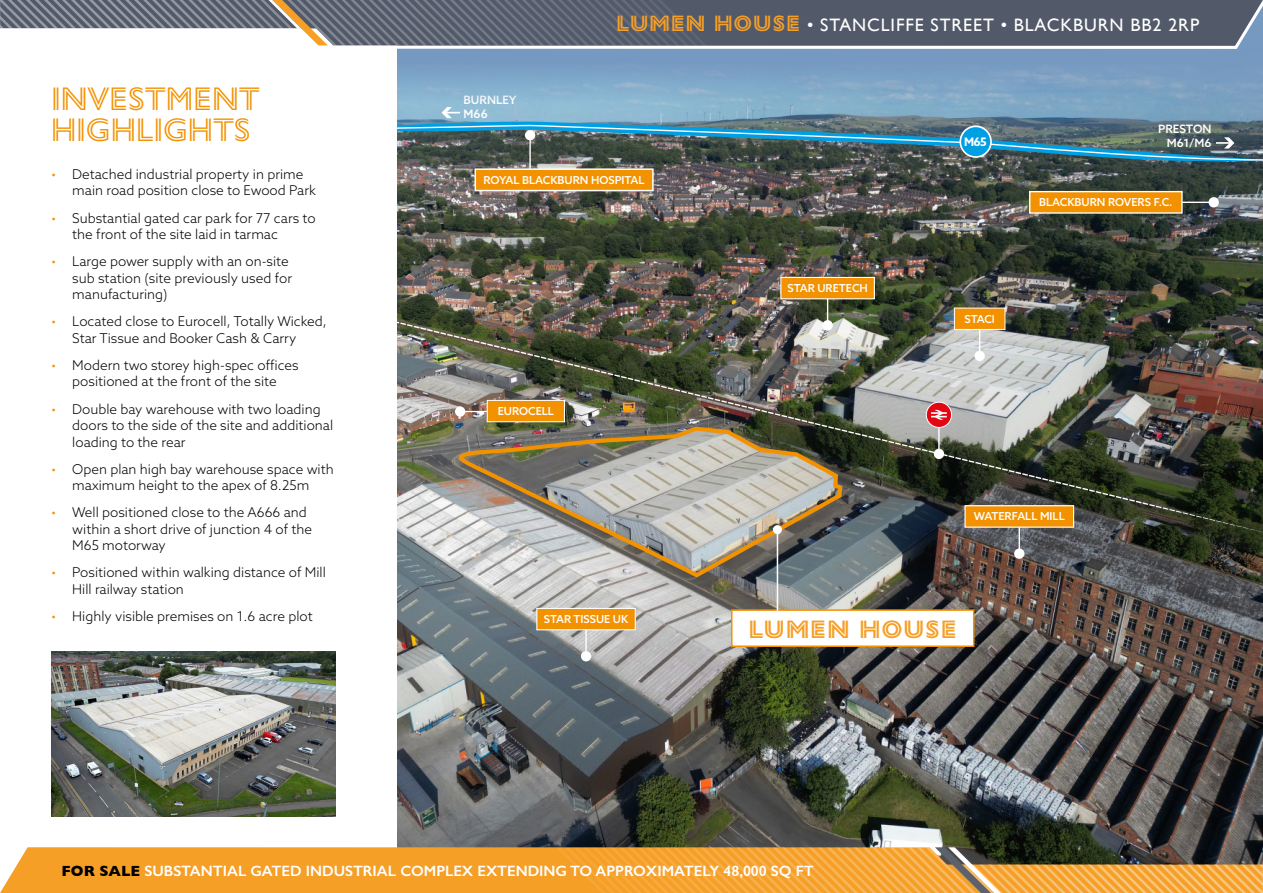
<style>
.page{position:relative;width:1263px;height:893px;background:#fff}
.page>*{position:absolute;margin:0;border:0;box-sizing:border-box;transform-origin:0 0}
.t1{font:33px/31.5px "Gill Sans Nova Inline";color:#f39200}
.t2{font:700 25.5px "Gill Sans Nova Inline";letter-spacing:.05em;color:#f69f27}
.t3{font:18px "Gill Sans";letter-spacing:.05em;color:#fff}
.t4{font:600 15px "Gill Sans";color:#fff}
.t5{font:300 13.5px/16.5px "Azo Sans";color:#000}
.t6{font:700 11.7px "Azo Sans";color:#fff}
.t7{font:500 11.55px/13.8px "Azo Sans";color:#fff;text-align:right}
.t8{font:500 10.95px "Azo Sans";color:#fff}
.s1{color:#f39200}
.s2{font-family:"Gill Sans Nova Inline";font-weight:700;font-size:22.5px;color:#f69f27}
.s3{font-weight:700;color:#000}
</style>
<div class="page">
<img style="left:398px;top:51px;width:865px;height:796px">
<div style="left:1030px;top:192px;width:152px;height:21px;background:#f39200"></div>
<div style="left:1029px;top:191px;width:154px;height:23px;border:1px solid #fff"></div>
<hr style="left:1182px;top:202px;width:32px;height:1px;background:#fff">
<div style="left:1208px;top:197px;width:11px;height:10px;background:#fff;border-radius:50%"></div>
<div style="left:475px;top:169px;width:178px;height:22px;background:#f39200"></div>
<div style="left:474px;top:168px;width:180px;height:23px;border:1px solid #fff"></div>
<hr style="left:529px;top:135px;width:2px;height:34px;background:#fff">
<div style="left:781px;top:277px;width:93px;height:22px;background:#f39200"></div>
<div style="left:780px;top:277px;width:95px;height:22px;border:1px solid #fff"></div>
<img style="left:398px;top:299px;width:864px;height:233px">
<img style="left:450px;top:423px;width:394px;height:157px">
<div style="left:537px;top:608px;width:98px;height:22px;background:#f39200"></div>
<div style="left:536px;top:608px;width:100px;height:22px;border:1px solid #fff"></div>
<hr style="left:585px;top:630px;width:2px;height:26px;background:#fff">
<div style="left:581px;top:651px;width:10px;height:10px;background:#fff;border-radius:50%"></div>
<div style="left:965px;top:506px;width:108px;height:21px;background:#f39200"></div>
<div style="left:964px;top:505px;width:110px;height:23px;border:1px solid #fff"></div>
<hr style="left:1018px;top:527px;width:2px;height:27px;background:#fff">
<div style="left:1014px;top:548px;width:10px;height:11px;background:#fff;border-radius:50%"></div>
<img style="left:398px;top:107px;width:865px;height:58px">
<div style="left:0;top:847px;width:374px;height:46px;background:#f69f27"></div>
<svg style="left:374px;top:847px;width:889px;height:46px;background:#da9637"></svg>
<svg style="left:0;top:0;width:1263px;height:51px;background:#767d8b"></svg>
<img style="left:51px;top:652px;width:285px;height:164px">
<div style="left:732px;top:610px;width:242px;height:36px;background:#fff"></div>
<div style="left:731px;top:609px;width:243px;height:38px;border:2px solid #f39200"></div>
<hr style="left:777px;top:530px;width:1px;height:81px;background:#fff">
<div style="left:773px;top:525px;width:9px;height:9px;background:#fff;border-radius:50%"></div>
<h1 class="t1" style="left:51px;top:82px;width:211px">INVESTMENT<br>HIGHLIGHTS</h1>
<p class="t5" style="left:72px;top:166px;width:245px;text-indent:-21px"><span class="s1">•</span> Detached industrial property in prime main road position close to Ewood Park</p>
<p class="t5" style="left:72px;top:209px;width:245px;text-indent:-21px"><span class="s1">•</span> Substantial gated car park for 77 cars to the front of the site laid in tarmac</p>
<p class="t5" style="left:72px;top:253px;width:221px;text-indent:-21px"><span class="s1">•</span> Large power supply with an on-site sub station (site previously used for manufacturing)</p>
<p class="t5" style="left:72px;top:313px;width:256px;text-indent:-21px"><span class="s1">•</span> Located close to Eurocell, Totally Wicked,<br>Star Tissue and Booker Cash &amp; Carry</p>
<p class="t5" style="left:51px;top:357px;width:249px;text-align:center"><span class="s1">•</span> Modern two storey high-spec offices positioned at the front of the site</p>
<p class="t5" style="left:72px;top:400px;width:262px;text-indent:-21px"><span class="s1">•</span> Double bay warehouse with two loading doors to the side of the site and additional loading to the rear</p>
<p class="t5" style="left:51px;top:460px;width:284px;text-align:center"><span class="s1">•</span> Open plan high bay warehouse space with maximum height to the apex of 8.25m</p>
<p class="t5" style="left:72px;top:504px;width:241px;text-indent:-21px"><span class="s1">•</span> Well positioned close to the A666 and within a short drive of junction 4 of the<br>M65 motorway</p>
<p class="t5" style="left:72px;top:564px;width:255px;text-indent:-21px"><span class="s1">•</span> Positioned within walking distance of Mill<br>Hill railway station</p>
<p class="t5" style="left:51px;top:608px;width:263px"><span class="s1">•</span> Highly visible premises on 1.6 acre plot</p>
<p class="t7" style="left:464px;top:93px;width:55px;text-align:left">BURNLEY<br>M66</p>
<h3 class="t3" style="left:617px;top:15px;width:584px"><span class="s2">LUMEN HOUSE</span> • STANCLIFFE STREET • BLACKBURN BB2 2RP</h3>
<p class="t6" style="left:964px;top:135px;width:24px">M65</p>
<p class="t7" style="left:1158px;top:122px;width:55px">PRESTON<br>M61/M6</p>
<p class="t8" style="left:483px;top:173px;width:163px">ROYAL BLACKBURN HOSPITAL</p>
<p class="t8" style="left:498px;top:404px;width:58px">EUROCELL</p>
<p class="t8" style="left:544px;top:612px;width:86px">STAR TISSUE UK</p>
<p class="t8" style="left:787px;top:281px;width:82px">STAR URETECH</p>
<p class="t8" style="left:964px;top:312px;width:32px">STACI</p>
<p class="t8" style="left:1039px;top:195px;width:135px">BLACKBURN ROVERS F.C.</p>
<p class="t8" style="left:974px;top:509px;width:92px">WATERFALL MILL</p>
<h2 class="t2" style="left:749px;top:611px;width:209px">LUMEN HOUSE</h2>
<p class="t4" style="left:62px;top:861px;width:754px"><span class="s3">FOR SALE</span> SUBSTANTIAL GATED INDUSTRIAL COMPLEX EXTENDING TO APPROXIMATELY 48,000 SQ FT</p>
</div>
